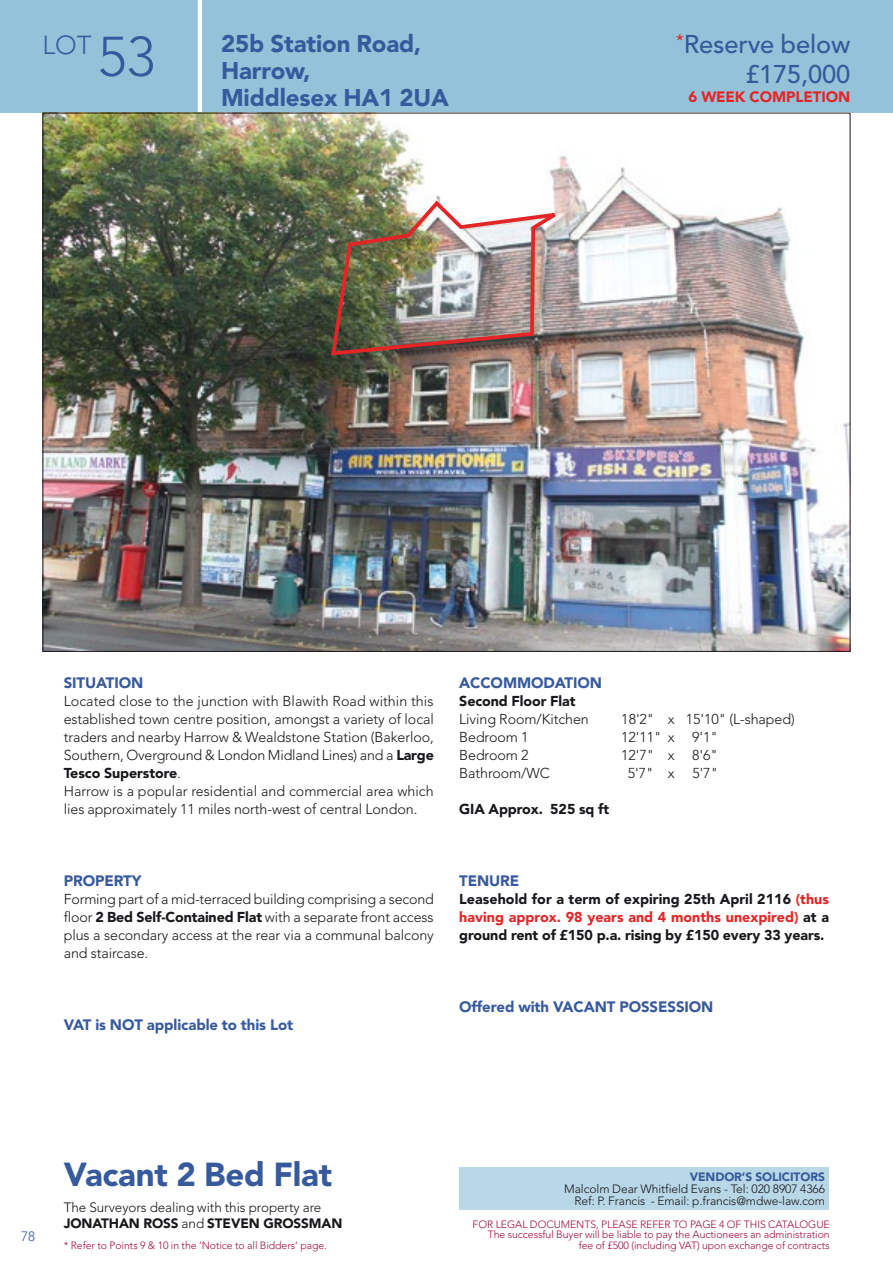
<style>
.page{position:relative;width:893px;height:1263px;background:#fff}
.page>*{position:absolute;margin:0;border:0;box-sizing:border-box;transform-origin:0 0}
.t1{font:900 33px "Avenir LT Std";letter-spacing:-.005em;color:#375a9d}
.t2{font:300 25.8px "Avenir LT Std";color:#375a9d}
.t3{font:500 25.5px/29.2px "Avenir LT Std";letter-spacing:-.005em;color:#375a9d;text-align:right}
.t4{font:900 24px/27px "Avenir LT Std";letter-spacing:-.005em;color:#375a9d}
.t5{font:900 15px "Avenir LT Std";letter-spacing:-.005em;color:#375a9d}
.t6{font:900 15px "Avenir LT Std";letter-spacing:-.005em;color:#e32527}
.t7{font:300 14.25px/18px "Avenir LT Std";letter-spacing:-.005em;color:#1a171c}
.t8{font:900 14.25px/18px "Avenir LT Std";letter-spacing:-.005em;color:#1a171c;text-align:justify}
.t9{font:300 13.5px/16.5px "Avenir LT Std";letter-spacing:-.005em;color:#1a171c}
.t10{font:300 13.5px "Avenir LT Std";color:#375a9d}
.t11{font:300 12px/12px "Avenir LT Std";letter-spacing:-.005em;color:#1a171c;text-align:right}
.t12{font:900 12px "Avenir LT Std";letter-spacing:-.005em;color:#375a9d}
.t13{font:300 10.5px/10.5px "Avenir LT Std";letter-spacing:-.005em;color:#a00e3b;text-align:right}
.s1{font-size:55.5px}
.s2{font-weight:900}
.s3{color:#e32527}
</style>
<div class="page">
<div style="left:0;top:0;width:893px;height:113px;background:#94c3d9"></div>
<hr style="left:198px;top:0;width:4px;height:113px;background:#fff">
<img style="left:45px;top:115px;width:803px;height:535px">
<div style="left:459px;top:1167px;width:370px;height:43px;background:#b8d7e7"></div>
<img style="left:329px;top:198px;width:242px;height:160px">
<h2 class="t2" style="left:43px;top:30px;width:114px">LOT <span class="s1">53</span></h2>
<h3 class="t4" style="left:221px;top:30px;width:229px">25b Station Road, harrow,<br>Middlesex hA1 2UA</h3>
<h3 class="t3" style="left:676px;top:30px;width:176px"><sup>*</sup>Reserve below £175,000</h3>
<p class="t6" style="left:689px;top:88px;width:163px">6 WEEK COMPLEtION</p>
<p class="t5" style="left:64px;top:673px;width:81px">SItUAtION</p>
<p class="t7" style="left:64px;top:692px;width:372px">Located close to the junction with Blawith Road within this established town centre position, amongst a variety of local traders and nearby Harrow &amp; Wealdstone Station (Bakerloo, Southern, Overground &amp; London Midland Lines) and a <span class="s2">Large tesco Superstore</span>.<br>Harrow is a popular residential and commercial area which lies approximately 11 miles north-west of central London.</p>
<p class="t5" style="left:64px;top:871px;width:79px">PROPERtY</p>
<p class="t7" style="left:64px;top:890px;width:372px;text-align:justify">Forming part of a mid-terraced building comprising a second floor <span class="s2">2 Bed Self-Contained Flat</span> with a separate front access plus a secondary access at the rear via a communal balcony and staircase.</p>
<p class="t5" style="left:64px;top:1015px;width:231px">VAt is NOt applicable to this Lot</p>
<p class="t5" style="left:459px;top:673px;width:144px">ACCOMMODAtION</p>
<p class="t8" style="left:459px;top:692px;width:118px">Second Floor Flat</p>
<p class="t7" style="left:459px;top:710px;width:131px">Living Room/Kitchen</p>
<p class="t7" style="left:621px;top:710px;width:175px">18'2" x 15'10" (L-shaped)</p>
<p class="t7" style="left:459px;top:728px;width:71px">Bedroom 1</p>
<p class="t7" style="left:621px;top:728px;width:98px">12'11" x 9'1"</p>
<p class="t7" style="left:459px;top:746px;width:71px">Bedroom 2</p>
<p class="t7" style="left:621px;top:746px;width:98px">12'7" x 8'6"</p>
<p class="t7" style="left:459px;top:764px;width:92px">Bathroom/WC</p>
<p class="t7" style="left:628px;top:764px;width:92px">5'7" x 5'7"</p>
<p class="t8" style="left:459px;top:800px;width:151px">GIA Approx. 525 sq ft</p>
<p class="t5" style="left:459px;top:871px;width:62px">tENURE</p>
<p class="t8" style="left:459px;top:890px;width:371px">Leasehold for a term of expiring 25th April 2116 <span class="s3">(thus having approx. 98 years and 4 months unexpired)</span> at a ground rent of £150 p.a. rising by £150 every 33 years.</p>
<p class="t5" style="left:459px;top:997px;width:256px">Offered with VACANt POSSESSION</p>
<p class="t10" style="left:21px;top:1229px;width:15px">78</p>
<h1 class="t1" style="left:64px;top:1154px;width:270px">Vacant 2 Bed Flat</h1>
<p class="t12" style="left:690px;top:1169px;width:137px">VENDOR’S SOLICItORS</p>
<p class="t11" style="left:564px;top:1182px;width:262px">Malcolm Dear Whitfield Evans - Tel: 020 8907 4366<br>Ref: P. Francis - Email: p.francis@mdwe-law.com</p>
<p class="t9" style="left:64px;top:1199px;width:280px">The Surveyors dealing with this property are <span class="s2">jONAthAN ROSS</span> and <span class="s2">StEVEN GROSSMAN</span></p>
<p class="t13" style="left:473px;top:1219px;width:359px">FOR LEGAL DOCUMENTS, PLEASE REFER TO PAGE 4 OF THIS CATALOGUE<br>The successful Buyer will be liable to pay the Auctioneers an administration</p>
<p class="t13" style="left:64px;top:1240px;width:265px">* Refer to Points 9 &amp; 10 in the ‘Notice to all Bidders’ page.</p>
<p class="t13" style="left:579px;top:1240px;width:252px">fee of £500 (including VAT) upon exchange of contracts</p>
</div>
